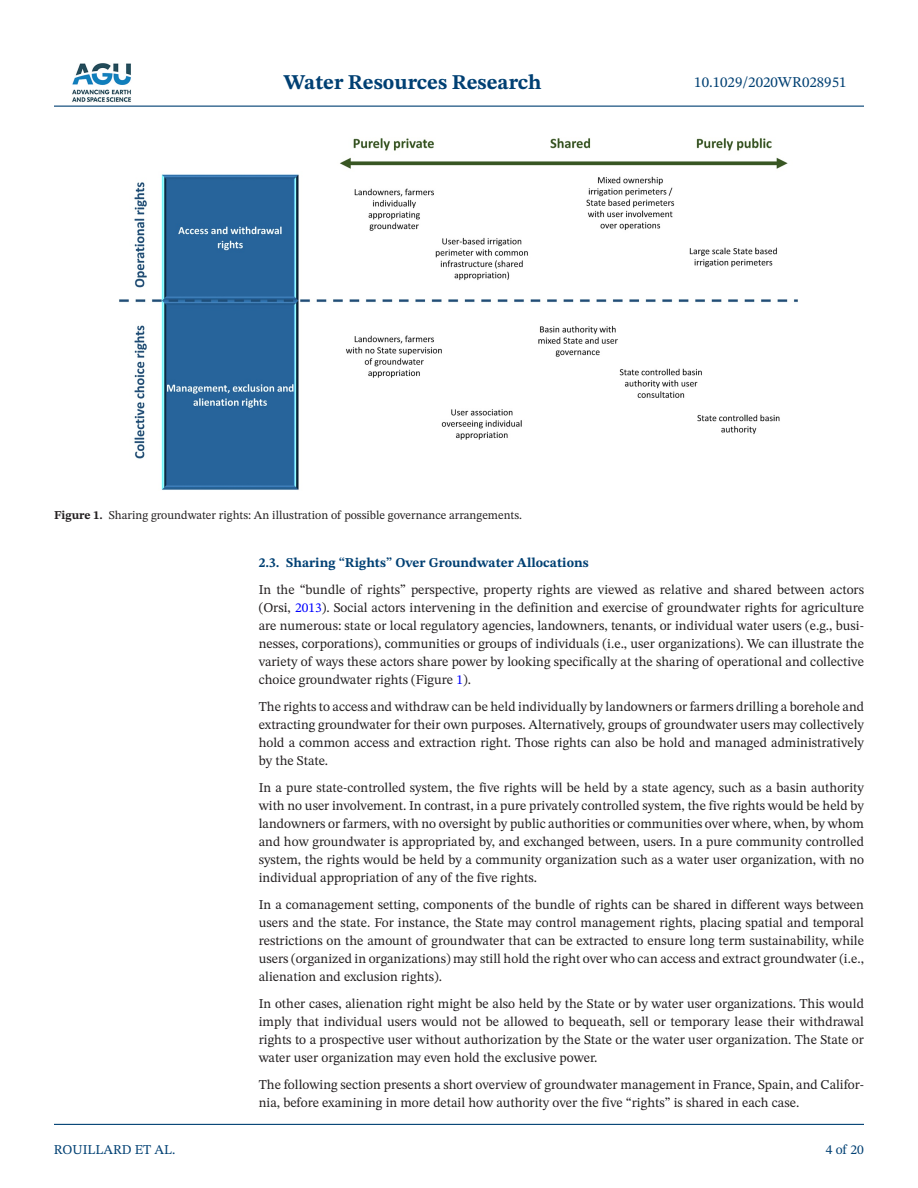
<style>
.page{position:relative;width:918px;height:1188px;background:#fff}
.page>*{position:absolute;margin:0;border:0;box-sizing:border-box;transform-origin:0 0}
.t1{font:700 21px "STIX Two Text";color:#004073}
.t2{font:15px "STIX Two Text";color:#004073}
.t3{font:13.5px/18px "STIX Two Text";color:#231f20;text-align:justify}
.t4{font:700 13.5px "STIX Two Text";color:#004073}
.t5{font:13.5px "STIX Two Text";color:#004073}
.t6{font:12px "STIX Two Text";color:#231f20}
.s1{font-weight:700}
.s2{color:#00f}
</style>
<div class="page">
<hr style="left:54px;top:106px;width:810px;height:1px;background:#004073">
<hr style="left:54px;top:1124px;width:810px;height:1px;background:#004073">
<img style="left:72px;top:63px;width:59px;height:39px">
<img style="left:119px;top:138px;width:679px;height:352px">
<h1 class="t1" style="left:284px;top:67px;width:260px">Water Resources Research</h1>
<p class="t2" style="left:694px;top:72px;width:154px">10.1029/2020WR028951</p>
<p class="t6" style="left:54px;top:507px;width:470px"><span class="s1">Figure 1.</span> Sharing groundwater rights: An illustration of possible governance arrangements.</p>
<p class="t5" style="left:54px;top:1140px;width:123px">ROUILLARD ET AL.</p>
<p class="t4" style="left:259px;top:553px;width:332px">2.3. Sharing “Rights” Over Groundwater Allocations</p>
<p class="t3" style="left:259px;top:580px;width:607px">In the “bundle of rights” perspective, property rights are viewed as relative and shared between actors (Orsi, <span class="s2">2013</span>). Social actors intervening in the definition and exercise of groundwater rights for agriculture are numerous: state or local regulatory agencies, landowners, tenants, or individual water users (e.g., busi&shy;nesses, corporations), communities or groups of individuals (i.e., user organizations). We can illustrate the variety of ways these actors share power by looking specifically at the sharing of operational and collective choice groundwater rights (Figure <span class="s2">1</span>).</p>
<p class="t3" style="left:259px;top:697px;width:607px">The rights to access and withdraw can be held individually by landowners or farmers drilling a borehole and extracting groundwater for their own purposes. Alternatively, groups of groundwater users may collectively hold a common access and extraction right. Those rights can also be hold and managed administratively by the State.</p>
<p class="t3" style="left:259px;top:778px;width:607px">In a pure state-controlled system, the five rights will be held by a state agency, such as a basin authority with no user involvement. In contrast, in a pure privately controlled system, the five rights would be held by landowners or farmers, with no oversight by public authorities or communities over where, when, by whom and how groundwater is appropriated by, and exchanged between, users. In a pure community controlled system, the rights would be held by a community organization such as a water user organization, with no individual appropriation of any of the five rights.</p>
<p class="t3" style="left:259px;top:895px;width:607px">In a comanagement setting, components of the bundle of rights can be shared in different ways between users and the state. For instance, the State may control management rights, placing spatial and temporal restrictions on the amount of groundwater that can be extracted to ensure long term sustainability, while users (organized in organizations) may still hold the right over who can access and extract groundwater (i.e., alienation and exclusion rights).</p>
<p class="t3" style="left:259px;top:994px;width:607px">In other cases, alienation right might be also held by the State or by water user organizations. This would imply that individual users would not be allowed to bequeath, sell or temporary lease their withdrawal rights to a prospective user without authorization by the State or the water user organization. The State or water user organization may even hold the exclusive power.</p>
<p class="t3" style="left:259px;top:1075px;width:607px">The following section presents a short overview of groundwater management in France, Spain, and Califor&shy;nia, before examining in more detail how authority over the five “rights” is shared in each case.</p>
<p class="t5" style="left:826px;top:1140px;width:40px">4 of 20</p>
</div>
